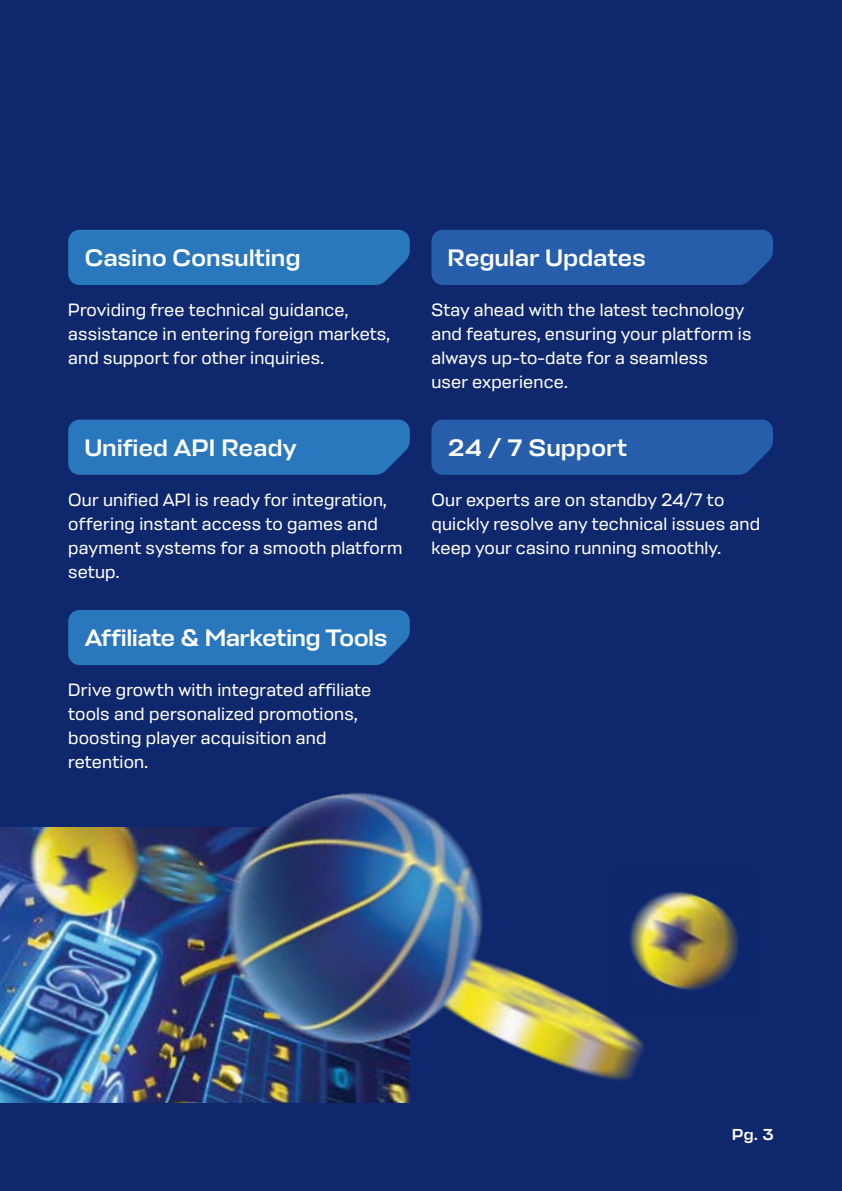
<style>
.page{position:relative;width:842px;height:1191px;background:#0f276c}
.page>*{position:absolute;margin:0;border:0;box-sizing:border-box;transform-origin:0 0}
.t1{font:500 24px "Stapel";letter-spacing:.02em;color:#fff}
.t2{font:500 24px "Stapel";color:#fff}
.t3{font:18px/24px "Stapel Text";letter-spacing:.01em;color:#fff}
.t4{font:500 16px "Stapel";color:#fff}
</style>
<div class="page">
<img style="left:0;top:827px;width:163px;height:276px">
<img style="left:544px;top:983px;width:101px;height:97px">
<img style="left:163px;top:792px;width:381px;height:311px">
<div style="left:431px;top:230px;width:342px;height:55px;background:#265eac"></div>
<div style="left:68px;top:230px;width:342px;height:55px;background:#2977bd"></div>
<div style="left:68px;top:419px;width:342px;height:56px;background:#2977bd"></div>
<div style="left:68px;top:610px;width:342px;height:55px;background:#2977bd"></div>
<div style="left:431px;top:419px;width:342px;height:56px;background:#265eac"></div>
<img style="left:612px;top:892px;width:126px;height:120px">
<h1 class="t1" style="left:85px;top:243px;width:217px">Casino Consulting</h1>
<p class="t3" style="left:68px;top:297px;width:323px">Providing free technical guidance, assistance in entering foreign markets, and support for other inquiries.</p>
<h1 class="t1" style="left:85px;top:433px;width:213px">Unified API Ready</h1>
<p class="t3" style="left:68px;top:487px;width:336px">Our unified API is ready for integration, offering instant access to games and payment systems for a smooth platform setup.</p>
<h1 class="t2" style="left:85px;top:623px;width:304px">Affiliate &amp; Marketing Tools</h1>
<p class="t3" style="left:68px;top:677px;width:305px">Drive growth with integrated affiliate tools and personalized promotions, boosting player acquisition and retention.</p>
<h1 class="t1" style="left:448px;top:243px;width:199px">Regular Updates</h1>
<p class="t3" style="left:431px;top:297px;width:322px">Stay ahead with the latest technology and features, ensuring your platform is always up-to-date for a seamless<br>user experience.</p>
<h1 class="t1" style="left:448px;top:433px;width:180px">24 / 7 Support</h1>
<p class="t3" style="left:431px;top:487px;width:330px">Our experts are on standby 24/7 to quickly resolve any technical issues and keep your casino running smoothly.</p>
<p class="t4" style="left:732px;top:1125px;width:43px">Pg. 3</p>
</div>
